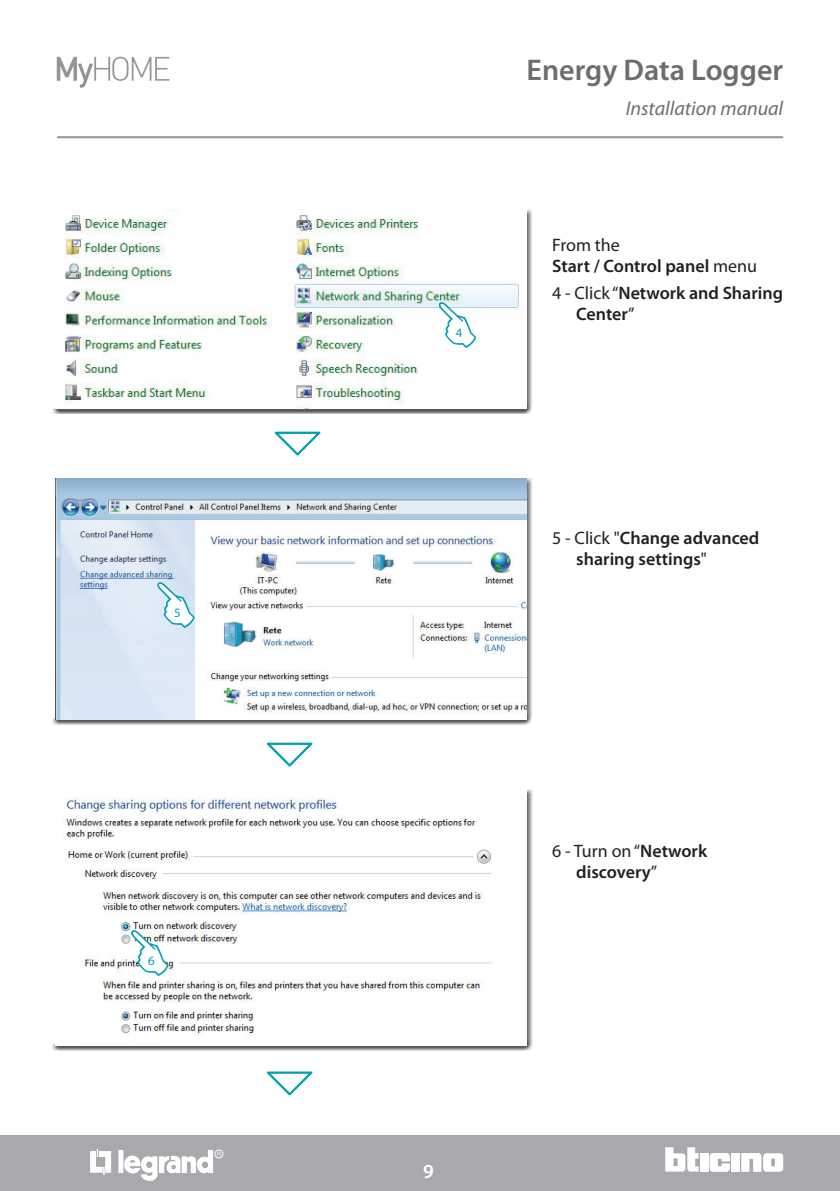
<style>
.page{position:relative;width:840px;height:1191px;background:#fff}
.page>*{position:absolute;margin:0;border:0;box-sizing:border-box;transform-origin:0 0}
.t1{font:600 30px "Myriad Pro";color:#6c6d70}
.t2{font:italic 20px "Myriad Pro";color:#6c6d70}
.t3{font:600 20px "Myriad Pro";color:#fff}
.t4{font:600 18px/21px "Myriad Pro";color:#231f20}
.t5{font:12.8px "Myriad Pro";color:#00a0b0}
.s1{font-weight:400}
</style>
<div class="page">
<div style="left:0;top:1135px;width:839px;height:56px;background:#a8a9ad"></div>
<div style="left:699px;top:1153px;width:8px;height:18px;background:#fff"></div>
<div style="left:731px;top:1153px;width:8px;height:18px;background:#fff"></div>
<svg style="left:741px;top:1153px;width:41px;height:18px"></svg>
<svg style="left:665px;top:1147px;width:33px;height:24px"></svg>
<svg style="left:709px;top:1153px;width:20px;height:18px"></svg>
<div style="left:118px;top:1149px;width:5px;height:24px;background:#fff"></div>
<svg style="left:90px;top:1149px;width:21px;height:25px"></svg>
<div style="left:214px;top:1149px;width:9px;height:9px;border:1px solid #fff;border-radius:50%"></div>
<svg style="left:123px;top:1149px;width:98px;height:32px"></svg>
<hr style="left:57px;top:136px;width:725px;height:2px;background:#939598">
<svg style="left:57px;top:57px;width:112px;height:31px"></svg>
<svg style="left:266px;top:742px;width:46px;height:24px"></svg>
<div style="left:51px;top:475px;width:481px;height:250px;background:#231f20;opacity:.75"></div>
<img style="left:55px;top:479px;width:471px;height:240px">
<svg style="left:158px;top:582px;width:36px;height:46px"></svg>
<div style="left:51px;top:786px;width:481px;height:265px;background:#231f20;opacity:.75"></div>
<img style="left:55px;top:790px;width:471px;height:255px">
<svg style="left:132px;top:930px;width:36px;height:46px"></svg>
<svg style="left:266px;top:1071px;width:46px;height:24px"></svg>
<div style="left:51px;top:207px;width:481px;height:207px;background:#231f20;opacity:.75"></div>
<img style="left:55px;top:210px;width:471px;height:198px">
<svg style="left:439px;top:302px;width:36px;height:46px"></svg>
<svg style="left:274px;top:432px;width:46px;height:23px"></svg>
<p class="t5" style="left:174px;top:605px;width:8px">5</p>
<p class="t5" style="left:148px;top:953px;width:8px">6</p>
<p class="t5" style="left:455px;top:325px;width:8px">4</p>
<h1 class="t1" style="left:526px;top:50px;width:258px">Energy Data Logger</h1>
<p class="t2" style="left:625px;top:96px;width:159px">Installation manual</p>
<p class="t4" style="left:552px;top:234px;width:206px"><span class="s1">From the<br></span>Start / Control panel <span class="s1">menu</span></p>
<p class="t4" style="left:576px;top:281px;width:208px;text-indent:-24px"><span class="s1">4 - Click “</span>Network and Sharing<br>Center<span class="s1">”</span></p>
<p class="t4" style="left:576px;top:527px;width:184px;text-indent:-24px"><span class="s1">5 - Click "</span>Change advanced sharing settings<span class="s1">"</span></p>
<p class="t4" style="left:576px;top:840px;width:132px;text-indent:-24px"><span class="s1">6 - Turn on “</span>Network discovery<span class="s1">”</span></p>
<p class="t3" style="left:423px;top:1158px;width:12px">9</p>
</div>
